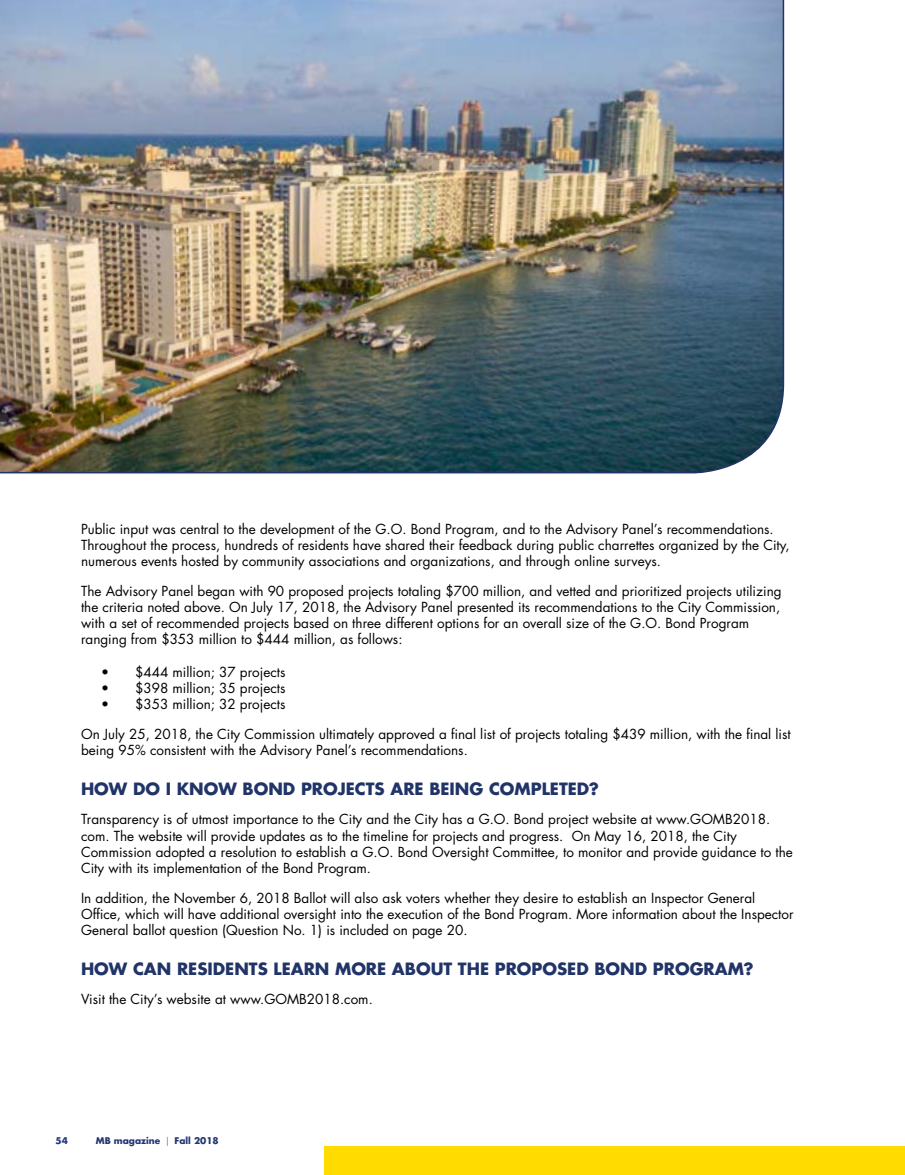
<style>
.page{position:relative;width:905px;height:1175px;background:#fff}
.page>*{position:absolute;margin:0;border:0;box-sizing:border-box;transform-origin:0 0}
.t1{font:700 16.5px "Futura";color:#213468}
.t2{font:13.5px/16.2px "Futura";color:#000}
.t3{font:13.5px "Futura Std";color:#000}
.t4{font:700 9px "Futura Std";color:#233574}
.t5{font:700 9px "Futura";color:#233574}
.s1{font-weight:300}
</style>
<div class="page">
<img style="left:0;top:0;width:785px;height:474px">
<div style="left:325px;top:1146px;width:579px;height:28px;background:#ffdb00"></div>
<p class="t2" style="left:81px;top:520px;width:710px">Public input was central to the development of the G.O. Bond Program, and to the Advisory Panel’s recommendations.<br>Throughout the process, hundreds of residents have shared their feedback during public charrettes organized by the City, numerous events hosted by community associations and organizations, and through online surveys.</p>
<p class="t2" style="left:81px;top:582px;width:702px">The Advisory Panel began with 90 proposed projects totaling $700 million, and vetted and prioritized projects utilizing the criteria noted above. On July 17, 2018, the Advisory Panel presented its recommendations to the City Commission, with a set of recommended projects based on three different options for an overall size of the G.O. Bond Program ranging from $353 million to $444 million, as follows:</p>
<p class="t3" style="left:101px;top:663px;width:186px">• $444 million; 37 projects</p>
<p class="t3" style="left:101px;top:679px;width:186px">• $398 million; 35 projects</p>
<p class="t3" style="left:101px;top:695px;width:186px">• $353 million; 32 projects</p>
<p class="t2" style="left:81px;top:725px;width:711px">On July 25, 2018, the City Commission ultimately approved a final list of projects totaling $439 million, with the final list being 95% consistent with the Advisory Panel’s recommendations.</p>
<p class="t1" style="left:81px;top:777px;width:519px">HOW DO I KNOW BOND PROJECTS ARE BEING COMPLETED?</p>
<p class="t2" style="left:81px;top:811px;width:713px">Transparency is of utmost importance to the City and the City has a G.O. Bond project website at www.GOMB2018. com. The website will provide updates as to the timeline for projects and progress. On May 16, 2018, the City Commission adopted a resolution to establish a G.O. Bond Oversight Committee, to monitor and provide guidance to the City with its implementation of the Bond Program.</p>
<p class="t2" style="left:81px;top:889px;width:714px">In addition, the November 6, 2018 Ballot will also ask voters whether they desire to establish an Inspector General<br>Office, which will have additional oversight into the execution of the Bond Program. More information about the Inspector<br>General ballot question (Question No. 1) is included on page 20.</p>
<p class="t1" style="left:81px;top:957px;width:674px">HOW CAN RESIDENTS LEARN MORE ABOUT THE PROPOSED BOND PROGRAM?</p>
<p class="t2" style="left:81px;top:991px;width:293px">Visit the City’s website at www.GOMB2018.com.</p>
<p class="t5" style="left:56px;top:1134px;width:14px">54</p>
<p class="t4" style="left:96px;top:1134px;width:124px">MB magazine <span class="s1">|</span> Fall 2018</p>
</div>
